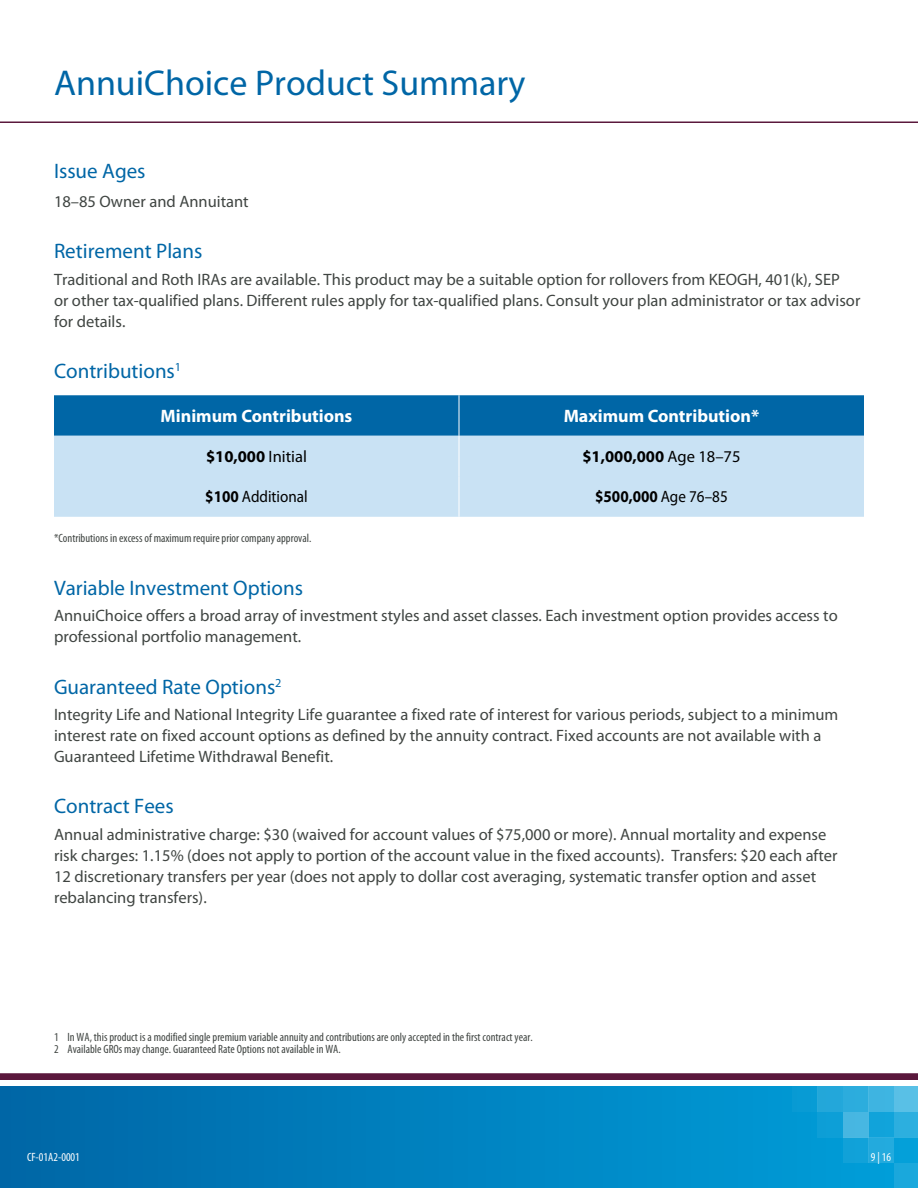
<style>
.page{position:relative;width:918px;height:1188px;background:#fff}
.page>*{position:absolute;margin:0;border:0;box-sizing:border-box;transform-origin:0 0}
.t1{font:36px "Myriad Pro";color:#0066a6}
.t2{font:21px "Myriad Pro";color:#0066a6}
.t3{font:700 18px "Myriad Pro";color:#fff}
.t4{font:16.5px/21px "Myriad Pro";color:#404542}
.t5{font:700 16.5px "Myriad Pro";color:#000}
.t6{font:700 16.5px "Myriad Pro";color:#000;scale:.92 1}
.t7{font:16.5px "Myriad Pro";color:#000;scale:.92 1}
.t8{font:condensed 12px/12px "Myriad Pro";color:#404542}
.t9{font:condensed 12px "Myriad Pro";color:#fff}
.s1{font-weight:400}
.s2{font-weight:700}
</style>
<div class="page">
<hr style="left:0;top:122px;width:918px;height:1px;background:#5a183c">
<div style="left:0;top:1087px;width:918px;height:101px;background:linear-gradient(to right,#0066a6,#009fda)"></div>
<hr style="left:0;top:1087px;width:1px;height:101px;background:#0066a6">
<div style="left:894px;top:1087px;width:24px;height:25px;background:#59c0e6"></div>
<div style="left:868px;top:1087px;width:26px;height:25px;background:#3eb4e1"></div>
<div style="left:843px;top:1087px;width:25px;height:25px;background:#2caddd"></div>
<div style="left:818px;top:1087px;width:25px;height:25px;background:#23a7da"></div>
<div style="left:792px;top:1087px;width:26px;height:25px;background:#089bd4"></div>
<div style="left:894px;top:1112px;width:24px;height:26px;background:#2cafdf"></div>
<div style="left:868px;top:1112px;width:26px;height:26px;background:#11a3da"></div>
<div style="left:843px;top:1112px;width:25px;height:26px;background:#47b7e2"></div>
<div style="left:818px;top:1112px;width:25px;height:26px;background:#0d9fd7"></div>
<div style="left:894px;top:1138px;width:24px;height:25px;background:#04a0d9"></div>
<div style="left:868px;top:1138px;width:26px;height:25px;background:#23aadd"></div>
<div style="left:843px;top:1138px;width:25px;height:25px;background:#11a2d9"></div>
<div style="left:894px;top:1163px;width:24px;height:25px;background:#1aa8dc"></div>
<svg style="left:0;top:1073px;width:918px;height:7px;background:#5f2042"></svg>
<div style="left:54px;top:395px;width:810px;height:41px;background:#0066a6"></div>
<div style="left:54px;top:436px;width:810px;height:81px;background:#c9e2f4"></div>
<hr style="left:459px;top:395px;width:1px;height:41px;background:#fff">
<hr style="left:459px;top:436px;width:1px;height:40px;background:#fff">
<hr style="left:459px;top:476px;width:1px;height:41px;background:#fff">
<h1 class="t1" style="left:54px;top:63px;width:473px">AnnuiChoice Product Summary</h1>
<p class="t2" style="left:54px;top:159px;width:93px">Issue Ages</p>
<p class="t4" style="left:54px;top:191px;width:196px">18–85 Owner and Annuitant</p>
<p class="t2" style="left:54px;top:240px;width:150px">Retirement Plans</p>
<p class="t4" style="left:54px;top:269px;width:808px">Traditional and Roth IRAs are available. This product may be a suitable option for rollovers from KEOGH, 401(k), SEP<br>or other tax-qualified plans. Different rules apply for tax-qualified plans. Consult your plan administrator or tax advisor for details.</p>
<p class="t2" style="left:54px;top:360px;width:129px">Contributions<sup>1</sup></p>
<p class="t3" style="left:161px;top:406px;width:193px">Minimum Contributions</p>
<p class="t3" style="left:564px;top:406px;width:197px">Maximum Contribution*</p>
<p class="t5" style="left:206px;top:447px;width:102px">$10,000 <span class="s1">Initial</span></p>
<p class="t5" style="left:582px;top:447px;width:160px">$1,000,000 <span class="s1">Age 18–75</span></p>
<p class="t7" style="left:205px;top:488px;width:113px"><span class="s2">$100</span> Additional</p>
<p class="t6" style="left:595px;top:487px;width:146px">$500,000 <span class="s1">Age 76–85</span></p>
<p class="t8" style="left:54px;top:532px;width:259px">*Contributions in excess of maximum require prior company approval.</p>
<p class="t2" style="left:54px;top:576px;width:251px">Variable Investment Options</p>
<p class="t4" style="left:54px;top:606px;width:785px">AnnuiChoice offers a broad array of investment styles and asset classes. Each investment option provides access to professional portfolio management.</p>
<p class="t2" style="left:54px;top:675px;width:229px">Guaranteed Rate Options<sup>2</sup></p>
<p class="t4" style="left:54px;top:704px;width:786px">Integrity Life and National Integrity Life guarantee a fixed rate of interest for various periods, subject to a minimum interest rate on fixed account options as defined by the annuity contract. Fixed accounts are not available with a<br>Guaranteed Lifetime Withdrawal Benefit.</p>
<p class="t2" style="left:54px;top:795px;width:121px">Contract Fees</p>
<p class="t4" style="left:54px;top:824px;width:785px">Annual administrative charge: $30 (waived for account values of $75,000 or more). Annual mortality and expense risk charges: 1.15% (does not apply to portion of the account value in the fixed accounts). Transfers: $20 each after 12 discretionary transfers per year (does not apply to dollar cost averaging, systematic transfer option and asset rebalancing transfers).</p>
<p class="t8" style="left:54px;top:1031px;width:480px">1 In WA, this product is a modified single premium variable annuity and contributions are only accepted in the first contract year.<br>2 Available GROs may change. Guaranteed Rate Options not available in WA.</p>
<p class="t9" style="left:27px;top:1151px;width:54px">CF-01A2-0001</p>
<p class="t9" style="left:871px;top:1151px;width:22px">9 | 16</p>
</div>
